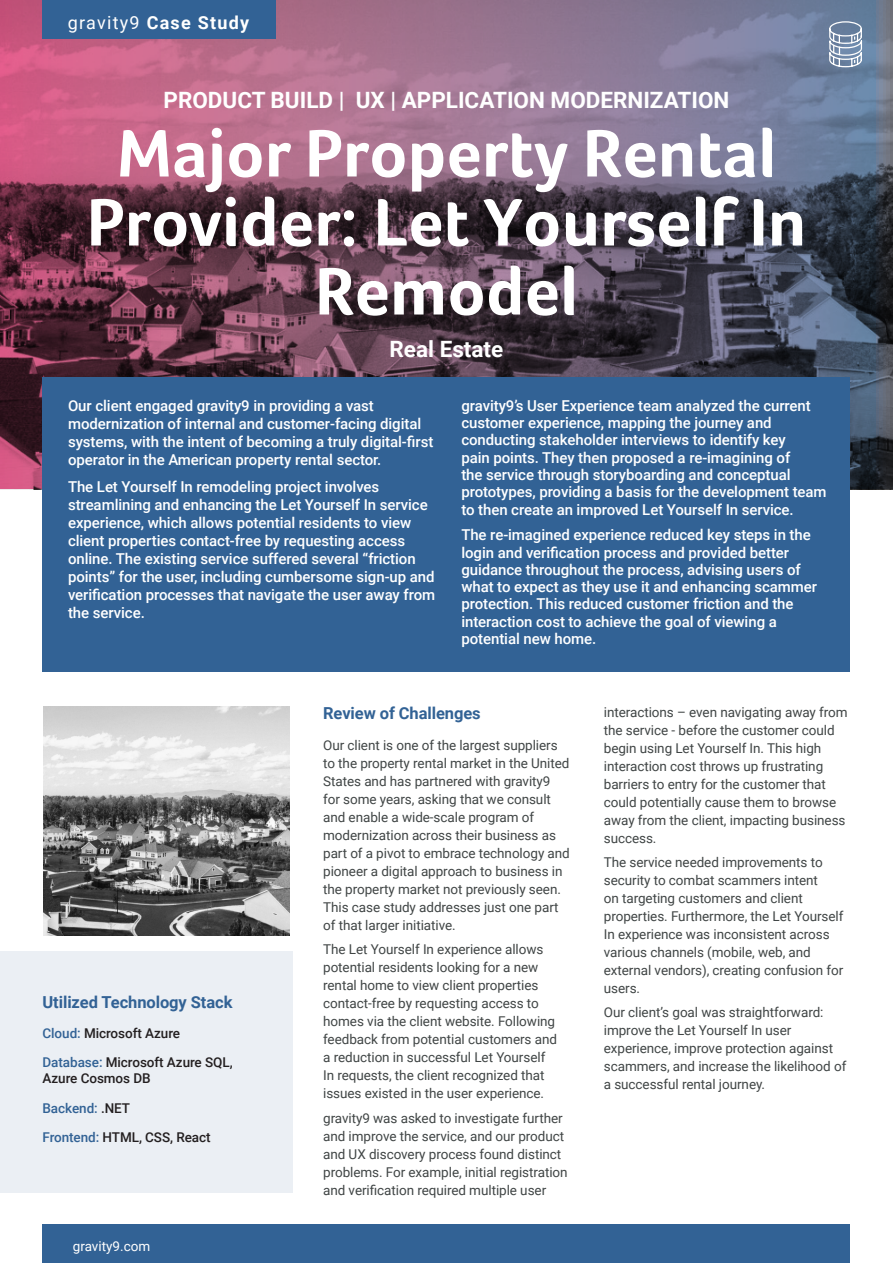
<style>
.page{position:relative;width:893px;height:1263px;background:#fff}
.page>*{position:absolute;margin:0;border:0;box-sizing:border-box;transform-origin:0 0}
.t1{font:700 69px/69px "Foco";color:#fff;text-align:center}
.t2{font:700 22.5px "Roboto";color:#fff}
.t3{font:700 18px "Roboto";letter-spacing:.07em;color:#fff}
.t4{font:700 16.5px "Roboto";letter-spacing:-.005em;color:#326295}
.t5{font:500 15px/17.2px "Roboto";letter-spacing:-.005em;color:#fff}
.t6{font:13.5px/18px "Roboto";letter-spacing:-.005em;color:#404545}
.t7{font:500 13.5px/29.2px "Roboto";letter-spacing:-.005em;color:#231f20}
.t8{font:13.5px "Roboto";color:#fff}
.s1{font-weight:400}
.s2{color:#326295}
</style>
<div class="page">
<svg style="left:0;top:0;width:892px;height:488px;background:#73546a"></svg>
<div style="left:0;top:951px;width:292px;height:241px;background:#ebeff4"></div>
<div style="left:43px;top:377px;width:807px;height:295px;background:#326295"></div>
<div style="left:43px;top:0;width:233px;height:39px;background:#326295"></div>
<div style="left:43px;top:1225px;width:807px;height:38px;background:#326295"></div>
<img style="left:43px;top:707px;width:246px;height:228px">
<svg style="left:829px;top:21px;width:33px;height:46px"></svg>
<h3 class="t3" style="left:68px;top:16px;width:183px"><span class="s1">gravity9</span> Case Study</h3>
<h2 class="t2" style="left:163px;top:91px;width:567px">PRODUCT BUILD | UX | APPLICATION MODERNIZATION</h2>
<h1 class="t1" style="left:87px;top:125px;width:721px">Major Property Rental<br>Provider: Let Yourself In<br>Remodel</h1>
<h2 class="t2" style="left:390px;top:339px;width:115px">Real Estate</h2>
<p class="t5" style="left:68px;top:398px;width:367px;line-height:18px">Our client engaged gravity9 in providing a vast modernization of internal and customer-facing digital systems, with the intent of becoming a truly digital-first operator in the American property rental sector.</p>
<p class="t5" style="left:68px;top:478px;width:369px;line-height:18px">The Let Yourself In remodeling project involves streamlining and enhancing the Let Yourself In service experience, which allows potential residents to view client properties contact-free by requesting access online. The existing service suffered several “friction points” for the user, including cumbersome sign-up and verification processes that navigate the user away from the service.</p>
<p class="t5" style="left:461px;top:398px;width:367px">gravity9’s User Experience team analyzed the current customer experience, mapping the journey and conducting stakeholder interviews to identify key<br>pain points. They then proposed a re-imagining of<br>the service through storyboarding and conceptual prototypes, providing a basis for the development team to then create an improved Let Yourself In service.</p>
<p class="t5" style="left:461px;top:527px;width:357px">The re-imagined experience reduced key steps in the login and verification process and provided better guidance throughout the process, advising users of what to expect as they use it and enhancing scammer protection. This reduced customer friction and the interaction cost to achieve the goal of viewing a potential new home.</p>
<p class="t4" style="left:43px;top:996px;width:191px">Utilized Technology Stack</p>
<p class="t7" style="left:43px;top:1018px;width:192px"><span class="s2">Cloud:</span> Microsoft Azure<br><span class="s2">Database:</span> Microsoft Azure SQL,</p>
<p class="t7" style="left:43px;top:1065px;width:170px">Azure Cosmos DB<br><span class="s2">Backend:</span> .NET<br><span class="s2">Frontend:</span> HTML, CSS, React</p>
<p class="t8" style="left:73px;top:1240px;width:79px">gravity9.com</p>
<p class="t4" style="left:323px;top:706px;width:159px">Review of Challenges</p>
<p class="t6" style="left:323px;top:737px;width:248px">Our client is one of the largest suppliers to the property rental market in the United States and has partnered with gravity9 for some years, asking that we consult and enable a wide-scale program of modernization across their business as part of a pivot to embrace technology and pioneer a digital approach to business in the property market not previously seen.<br>This case study addresses just one part of that larger initiative.</p>
<p class="t6" style="left:323px;top:941px;width:235px">The Let Yourself In experience allows potential residents looking for a new rental home to view client properties contact-free by requesting access to homes via the client website. Following feedback from potential customers and a reduction in successful Let Yourself In requests, the client recognized that issues existed in the user experience.</p>
<p class="t6" style="left:323px;top:1110px;width:246px">gravity9 was asked to investigate further and improve the service, and our product and UX discovery process found distinct problems. For example, initial registration and verification required multiple user</p>
<p class="t6" style="left:604px;top:704px;width:245px">interactions – even navigating away from the service - before the customer could begin using Let Yourself In. This high interaction cost throws up frustrating barriers to entry for the customer that could potentially cause them to browse away from the client, impacting business success.</p>
<p class="t6" style="left:604px;top:854px;width:241px">The service needed improvements to security to combat scammers intent<br>on targeting customers and client properties. Furthermore, the Let Yourself In experience was inconsistent across various channels (mobile, web, and external vendors), creating confusion for users.</p>
<p class="t6" style="left:604px;top:1004px;width:244px">Our client’s goal was straightforward: improve the Let Yourself In user experience, improve protection against scammers, and increase the likelihood of a successful rental journey.</p>
</div>
